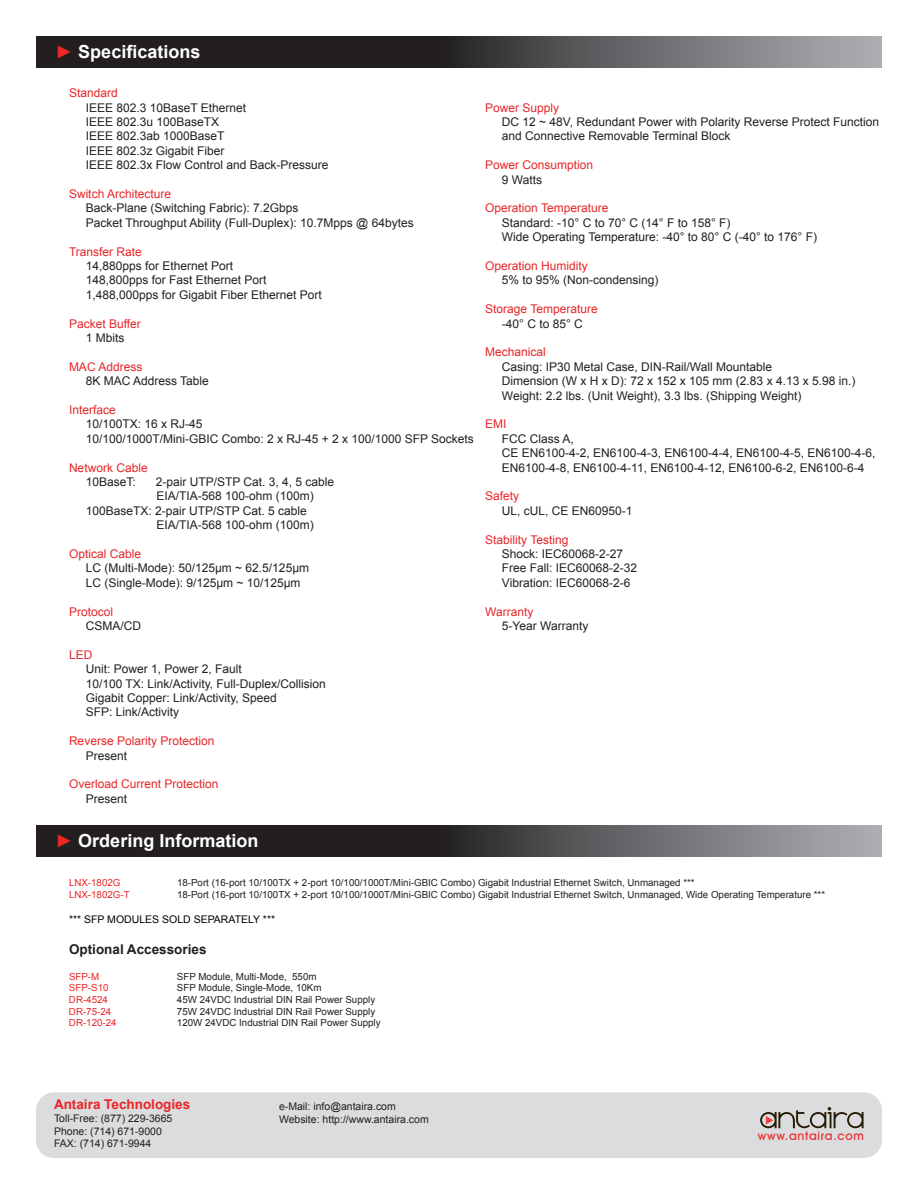
<style>
.page{position:relative;width:918px;height:1188px;background:#fff}
.page>*{position:absolute;margin:0;border:0;box-sizing:border-box;transform-origin:0 0}
.t1{font:700 18px "Arial";color:#fff}
.t2{font:700 13.5px "Arial";color:#eb2629}
.t3{font:700 13.5px "Arial";color:#221f1f}
.t4{font:12px/14.4px "Arial";color:#221f1f}
.t5{font:12px "Arial";color:#e72629}
.t6{font:500 12px "Avant Garde IT Cby BT";letter-spacing:.06em;color:#ed2727}
.t7{font:10.5px/12.6px "Arial";color:#221f1f}
.t8{font:10.5px "Arial";color:#010102}
.t9{font:9.75px "Arial";color:#221f1f}
.t10{font:9.75px "Arial";color:#eb2629}
.s1{color:#ed2727}
</style>
<div class="page">
<div style="left:36px;top:1092px;width:846px;height:66px;background:#dadcdd;border-radius:18px"></div>
<img style="left:36px;top:36px;width:846px;height:32px">
<svg style="left:760px;top:1107px;width:104px;height:21px"></svg>
<img style="left:36px;top:825px;width:846px;height:32px">
<h1 class="t1" style="left:56px;top:40px;width:146px"><span class="s1">►</span> Speci昀椀cations</h1>
<p class="t5" style="left:69px;top:88px;width:50px">Standard</p>
<p class="t4" style="left:86px;top:101px;width:244px">IEEE 802.3 10BaseT Ethernet<br>IEEE 802.3u 100BaseTX<br>IEEE 802.3ab 1000BaseT<br>IEEE 802.3z Gigabit Fiber<br>IEEE 802.3x Flow Control and Back-Pressure</p>
<p class="t5" style="left:69px;top:189px;width:104px">Switch Architecture</p>
<p class="t4" style="left:86px;top:202px;width:330px">Back-Plane (Switching Fabric): 7.2Gbps<br>Packet Throughput Ability (Full-Duplex): 10.7Mpps @ 64bytes</p>
<p class="t5" style="left:69px;top:247px;width:74px">Transfer Rate</p>
<p class="t4" style="left:86px;top:260px;width:238px">14,880pps for Ethernet Port<br>148,800pps for Fast Ethernet Port<br>1,488,000pps for Gigabit Fiber Ethernet Port</p>
<p class="t5" style="left:69px;top:319px;width:73px">Packet Buffer</p>
<p class="t4" style="left:86px;top:332px;width:40px">1 Mbits</p>
<p class="t5" style="left:69px;top:362px;width:75px">MAC Address</p>
<p class="t4" style="left:86px;top:375px;width:125px">8K MAC Address Table</p>
<p class="t5" style="left:69px;top:405px;width:48px">Interface</p>
<p class="t4" style="left:86px;top:418px;width:390px">10/100TX: 16 x RJ-45<br>10/100/1000T/Mini-GBIC Combo: 2 x RJ-45 + 2 x 100/1000 SFP Sockets</p>
<p class="t5" style="left:69px;top:463px;width:80px">Network Cable</p>
<p class="t4" style="left:86px;top:476px;width:52px">10BaseT:</p>
<p class="t4" style="left:156px;top:476px;width:180px">2-pair UTP/STP Cat. 3, 4, 5 cable</p>
<p class="t4" style="left:156px;top:490px;width:159px">EIA/TIA-568 100-ohm (100m)</p>
<p class="t4" style="left:86px;top:505px;width:223px">100BaseTX: 2-pair UTP/STP Cat. 5 cable</p>
<p class="t4" style="left:156px;top:519px;width:159px">EIA/TIA-568 100-ohm (100m)</p>
<p class="t5" style="left:69px;top:549px;width:74px">Optical Cable</p>
<p class="t4" style="left:86px;top:562px;width:225px">LC (Multi-Mode): 50/125µm ~ 62.5/125µm<br>LC (Single-Mode): 9/125µm ~ 10/125µm</p>
<p class="t5" style="left:69px;top:607px;width:46px">Protocol</p>
<p class="t4" style="left:86px;top:620px;width:57px">CSMA/CD</p>
<p class="t5" style="left:69px;top:650px;width:25px">LED</p>
<p class="t4" style="left:86px;top:663px;width:242px">Unit: Power 1, Power 2, Fault<br>10/100 TX: Link/Activity, Full-Duplex/Collision Gigabit Copper: Link/Activity, Speed<br>SFP: Link/Activity</p>
<p class="t5" style="left:69px;top:736px;width:147px">Reverse Polarity Protection</p>
<p class="t4" style="left:86px;top:749px;width:43px">Present</p>
<p class="t5" style="left:69px;top:780px;width:151px">Overload Current Protection</p>
<p class="t4" style="left:86px;top:793px;width:43px">Present</p>
<h1 class="t1" style="left:56px;top:829px;width:204px"><span class="s1">►</span> Ordering Information</h1>
<p class="t5" style="left:485px;top:103px;width:76px">Power Supply</p>
<p class="t4" style="left:502px;top:116px;width:379px">DC 12 ~ 48V, Redundant Power with Polarity Reverse Protect Function and Connective Removable Terminal Block</p>
<p class="t5" style="left:485px;top:160px;width:110px">Power Consumption</p>
<p class="t4" style="left:502px;top:173px;width:42px">9 Watts</p>
<p class="t5" style="left:485px;top:204px;width:125px">Operation Temperature</p>
<p class="t4" style="left:502px;top:217px;width:317px">Standard: -10° C to 70° C (14° F to 158° F)<br>Wide Operating Temperature: -40° to 80° C (-40° to 176° F)</p>
<p class="t5" style="left:485px;top:261px;width:104px">Operation Humidity</p>
<p class="t4" style="left:502px;top:274px;width:158px">5% to 95% (Non-condensing)</p>
<p class="t5" style="left:485px;top:304px;width:114px">Storage Temperature</p>
<p class="t4" style="left:502px;top:317px;width:82px">-40° C to 85° C</p>
<p class="t5" style="left:485px;top:348px;width:62px">Mechanical</p>
<p class="t4" style="left:502px;top:361px;width:355px">Casing: IP30 Metal Case, DIN-Rail/Wall Mountable<br>Dimension (W x H x D): 72 x 152 x 105 mm (2.83 x 4.13 x 5.98 in.)<br>Weight: 2.2 lbs. (Unit Weight), 3.3 lbs. (Shipping Weight)</p>
<p class="t5" style="left:485px;top:420px;width:23px">EMI</p>
<p class="t4" style="left:502px;top:433px;width:375px">FCC Class A,<br>CE EN6100-4-2, EN6100-4-3, EN6100-4-4, EN6100-4-5, EN6100-4-6,<br>EN6100-4-8, EN6100-4-11, EN6100-4-12, EN6100-6-2, EN6100-6-4</p>
<p class="t5" style="left:485px;top:492px;width:36px">Safety</p>
<p class="t4" style="left:502px;top:505px;width:132px">UL, cUL, CE EN60950-1</p>
<p class="t5" style="left:485px;top:535px;width:85px">Stability Testing</p>
<p class="t4" style="left:502px;top:548px;width:137px">Shock: IEC60068-2-27<br>Free Fall: IEC60068-2-32<br>Vibration: IEC60068-2-6</p>
<p class="t5" style="left:485px;top:607px;width:50px">Warranty</p>
<p class="t4" style="left:502px;top:620px;width:88px">5-Year Warranty</p>
<p class="t10" style="left:69px;top:879px;width:53px">LNX-1802G</p>
<p class="t9" style="left:177px;top:879px;width:519px">18-Port (16-port 10/100TX + 2-port 10/100/1000T/Mini-GBIC Combo) Gigabit Industrial Ethernet Switch, Unmanaged ***</p>
<p class="t10" style="left:69px;top:891px;width:62px">LNX-1802G-T</p>
<p class="t9" style="left:177px;top:891px;width:650px">18-Port (16-port 10/100TX + 2-port 10/100/1000T/Mini-GBIC Combo) Gigabit Industrial Ethernet Switch, Unmanaged, Wide Operating Temperature ***</p>
<p class="t8" style="left:69px;top:915px;width:208px">*** SFP MODULES SOLD SEPARATELY ***</p>
<p class="t3" style="left:69px;top:940px;width:139px">Optional Accessories</p>
<p class="t10" style="left:69px;top:973px;width:32px">SFP-M</p>
<p class="t9" style="left:177px;top:973px;width:141px">SFP Module, Multi-Mode, 550m</p>
<p class="t10" style="left:69px;top:984px;width:41px">SFP-S10</p>
<p class="t9" style="left:177px;top:984px;width:146px">SFP Module, Single-Mode, 10Km</p>
<p class="t10" style="left:69px;top:996px;width:41px">DR-4524</p>
<p class="t9" style="left:177px;top:996px;width:200px">45W 24VDC Industrial DIN Rail Power Supply</p>
<p class="t10" style="left:69px;top:1008px;width:44px">DR-75-24</p>
<p class="t9" style="left:177px;top:1008px;width:200px">75W 24VDC Industrial DIN Rail Power Supply</p>
<p class="t10" style="left:69px;top:1019px;width:49px">DR-120-24</p>
<p class="t9" style="left:177px;top:1019px;width:205px">120W 24VDC Industrial DIN Rail Power Supply</p>
<p class="t2" style="left:54px;top:1096px;width:138px">Antaira Technologies</p>
<p class="t7" style="left:54px;top:1113px;width:120px">Toll-Free: (877) 229-3665<br>Phone: (714) 671-9000<br>FAX: (714) 671-9944</p>
<p class="t7" style="left:279px;top:1101px;width:151px">e-Mail: info@antaira.com<br>Website: http://www.antaira.com</p>
<p class="t6" style="left:758px;top:1129px;width:108px">www.antaira.com</p>
</div>
